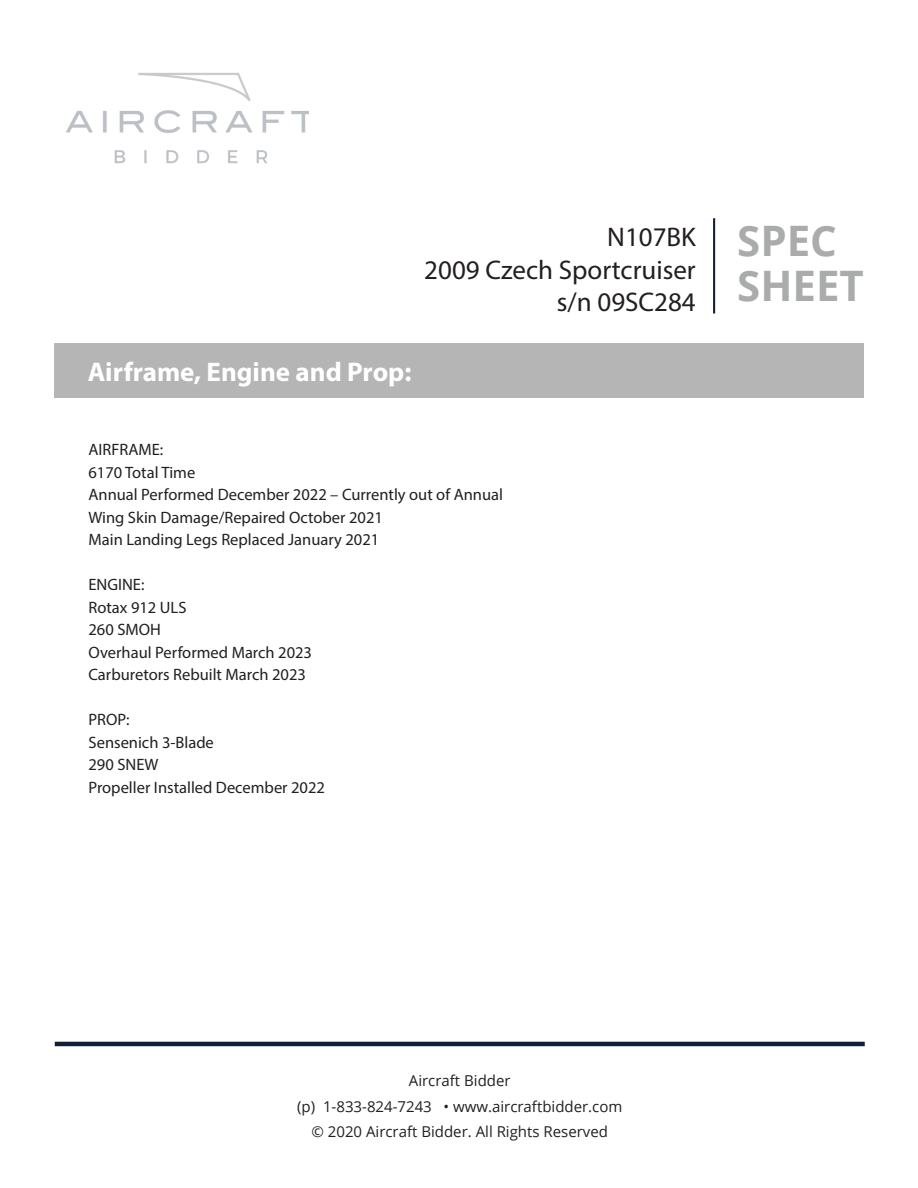
<style>
.page{position:relative;width:918px;height:1188px;background:#fff}
.page>*{position:absolute;margin:0;border:0;box-sizing:border-box;transform-origin:0 0}
.t1{font:700 42px/45.2px "Open Sans";color:#aaabab}
.t2{font:27px/32.4px "Myriad Pro";color:#231f20;text-align:right}
.t3{font:700 27px "Myriad Pro";color:#fff}
.t4{font:16.5px "Myriad Pro";color:#231f20}
.t5{font:15px/25.5px "Open Sans";color:#231f20;text-align:center}
</style>
<div class="page">
<div style="left:55px;top:344px;width:809px;height:54px;background:#b5b5b6"></div>
<img style="left:66px;top:73px;width:243px;height:91px">
<hr style="left:55px;top:1042px;width:810px;height:4px;background:#101f37">
<hr style="left:713px;top:218px;width:2px;height:96px;background:#101f37">
<h2 class="t2" style="left:424px;top:221px;width:273px">N107BK<br>2009 Czech Sportcruiser s/n 09SC284</h2>
<h1 class="t1" style="left:737px;top:217px;width:128px">SPEC<br>SHEET</h1>
<p class="t3" style="left:88px;top:354px;width:325px">Airframe, Engine and Prop:</p>
<p class="t4" style="left:88px;top:439px;width:76px">AIRFRAME:</p>
<p class="t4" style="left:88px;top:462px;width:108px">6170 Total Time</p>
<p class="t4" style="left:88px;top:484px;width:416px">Annual Performed December 2022 – Currently out of Annual</p>
<p class="t4" style="left:88px;top:507px;width:296px">Wing Skin Damage/Repaired October 2021</p>
<p class="t4" style="left:88px;top:529px;width:292px">Main Landing Legs Replaced January 2021</p>
<p class="t4" style="left:88px;top:574px;width:57px">ENGINE:</p>
<p class="t4" style="left:88px;top:597px;width:100px">Rotax 912 ULS</p>
<p class="t4" style="left:88px;top:619px;width:74px">260 SMOH</p>
<p class="t4" style="left:88px;top:642px;width:225px">Overhaul Performed March 2023</p>
<p class="t4" style="left:88px;top:664px;width:219px">Carburetors Rebuilt March 2023</p>
<p class="t4" style="left:88px;top:709px;width:43px">PROP:</p>
<p class="t4" style="left:88px;top:732px;width:127px">Sensenich 3-Blade</p>
<p class="t4" style="left:88px;top:754px;width:72px">290 SNEW</p>
<p class="t4" style="left:88px;top:777px;width:238px">Propeller Installed December 2022</p>
<p class="t5" style="left:297px;top:1068px;width:327px">Aircraft Bidder<br>(p) 1-833-824-7243 • www.aircraftbidder.com © 2020 Aircraft Bidder. All Rights Reserved</p>
</div>
